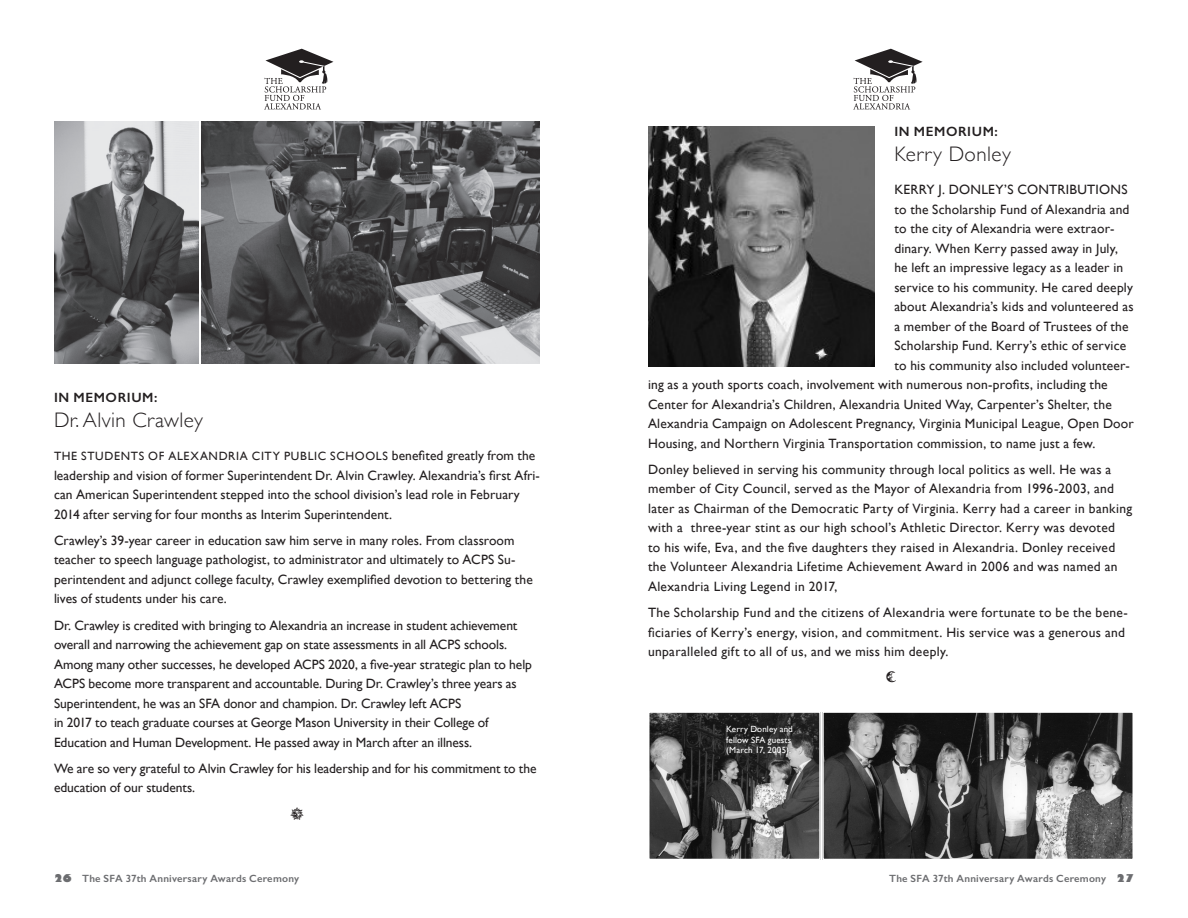
<style>
.page{position:relative;width:1188px;height:918px;background:#fff}
.page>*{position:absolute;margin:0;border:0;box-sizing:border-box;transform-origin:0 0}
.t1{font:300 21px "Gill Sans";letter-spacing:.02em;color:#231f20}
.FL_Body{font:13.5px/19.5px "Gill Sans";letter-spacing:.01em;color:#231f20}
.Centered_Hed{font:600 13.5px "Gill Sans";letter-spacing:.045em;color:#231f20}
.FL_Body-2{font:12px "Gill Sans";letter-spacing:.055em;color:#231f20}
.t2{font:600 10.5px "Gill Sans";letter-spacing:.02em;color:#6c6d70}
.FL_Body-3{font:9px/10.5px "Gill Sans";letter-spacing:.015em;color:#fff}
.s1{font-size:13.5px}
.s2{font-weight:800}
</style>
<div class="page">
<img style="left:54px;top:122px;width:145px;height:241px">
<img style="left:202px;top:122px;width:338px;height:241px">
<img style="left:651px;top:714px;width:167px;height:143px">
<div style="left:648px;top:711px;width:173px;height:149px;border:2px solid #fff"></div>
<img style="left:825px;top:714px;width:306px;height:143px">
<div style="left:822px;top:711px;width:312px;height:149px;border:2px solid #fff"></div>
<img style="left:648px;top:126px;width:226px;height:241px">
<svg style="left:264px;top:49px;width:69px;height:61px"></svg>
<svg style="left:853px;top:49px;width:70px;height:61px"></svg>
<p class="Centered_Hed" style="left:54px;top:389px;width:105px">IN MEMORIUM:</p>
<p class="t1" style="left:54px;top:404px;width:150px">Dr. Alvin Crawley</p>
<p class="FL_Body-2" style="left:54px;top:449px;width:483px">THE STUDENTS OF ALEXANDRIA CITY PUBLIC SCHOOLS <span class="s1">benefited greatly from the</span></p>
<p class="FL_Body" style="left:54px;top:465px;width:487px">leadership and vision of former Superintendent Dr. Alvin Crawley. Alexandria’s first Afri&shy;can American Superintendent stepped into the school division’s lead role in February<br>2014 after serving for four months as Interim Superintendent.</p>
<p class="FL_Body" style="left:54px;top:530px;width:480px">Crawley’s 39-year career in education saw him serve in many roles. From classroom teacher to speech language pathologist, to administrator and ultimately to ACPS Su&shy;perintendent and adjunct college faculty, Crawley exemplified devotion to bettering the lives of students under his care.</p>
<p class="FL_Body" style="left:54px;top:615px;width:479px">Dr. Crawley is credited with bringing to Alexandria an increase in student achievement overall and narrowing the achievement gap on state assessments in all ACPS schools.<br>Among many other successes, he developed ACPS 2020, a five-year strategic plan to help ACPS become more transparent and accountable. During Dr. Crawley’s three years as Superintendent, he was an SFA donor and champion. Dr. Crawley left ACPS<br>in 2017 to teach graduate courses at George Mason University in their College of Education and Human Development. He passed away in March after an illness.</p>
<p class="FL_Body" style="left:54px;top:758px;width:484px">We are so very grateful to Alvin Crawley for his leadership and for his commitment to the education of our students.</p>
<p class="Centered_Hed" style="left:894px;top:123px;width:105px">IN MEMORIUM:</p>
<p class="t1" style="left:894px;top:138px;width:118px">Kerry Donley</p>
<p class="FL_Body" style="left:894px;top:180px;width:235px">KERRY J. DONLEY’S CONTRIBUTIONS</p>
<p class="FL_Body" style="left:894px;top:199px;width:237px">to the Scholarship Fund of Alexandria and</p>
<p class="FL_Body" style="left:894px;top:219px;width:222px">to the city of Alexandria were extraor-</p>
<p class="FL_Body" style="left:894px;top:238px;width:225px">dinary. When Kerry passed away in July,</p>
<p class="FL_Body" style="left:894px;top:258px;width:230px">he left an impressive legacy as a leader in</p>
<p class="FL_Body" style="left:894px;top:277px;width:240px">service to his community. He cared deeply</p>
<p class="FL_Body" style="left:894px;top:297px;width:241px">about Alexandria’s kids and volunteered as</p>
<p class="FL_Body" style="left:894px;top:316px;width:236px">a member of the Board of Trustees of the</p>
<p class="FL_Body" style="left:894px;top:336px;width:233px">Scholarship Fund. Kerry’s ethic of service</p>
<p class="FL_Body" style="left:894px;top:355px;width:237px">to his community also included volunteer-</p>
<p class="FL_Body" style="left:648px;top:375px;width:461px">ing as a youth sports coach, involvement with numerous non-profits, including the</p>
<p class="FL_Body" style="left:648px;top:394px;width:465px">Center for Alexandria’s Children, Alexandria United Way, Carpenter’s Shelter, the</p>
<p class="FL_Body" style="left:648px;top:414px;width:487px">Alexandria Campaign on Adolescent Pregnancy, Virginia Municipal League, Open Door</p>
<p class="FL_Body" style="left:648px;top:433px;width:449px">Housing, and Northern Virginia Transportation commission, to name just a few.</p>
<p class="FL_Body" style="left:648px;top:459px;width:486px">Donley believed in serving his community through local politics as well. He was a member of City Council, served as the Mayor of Alexandria from 1996-2003, and later as Chairman of the Democratic Party of Virginia. Kerry had a career in banking with a three-year stint as our high school’s Athletic Director. Kerry was devoted<br>to his wife, Eva, and the five daughters they raised in Alexandria. Donley received the Volunteer Alexandria Lifetime Achievement Award in 2006 and was named an Alexandria Living Legend in 2017,</p>
<p class="FL_Body" style="left:648px;top:603px;width:482px">The Scholarship Fund and the citizens of Alexandria were fortunate to be the bene&shy;ficiaries of Kerry’s energy, vision, and commitment. His service was a generous and unparalleled gift to all of us, and we miss him deeply.</p>
<p class="FL_Body-3" style="left:726px;top:724px;width:68px">Kerry Donley and fellow SFA guests (March 17, 2005).</p>
<p class="t2" style="left:54px;top:872px;width:247px"><span class="s2">26</span> The SFA 37th Anniversary Awards Ceremony</p>
<p class="t2" style="left:889px;top:872px;width:246px">The SFA 37th Anniversary Awards Ceremony <span class="s2">27</span></p>
</div>
